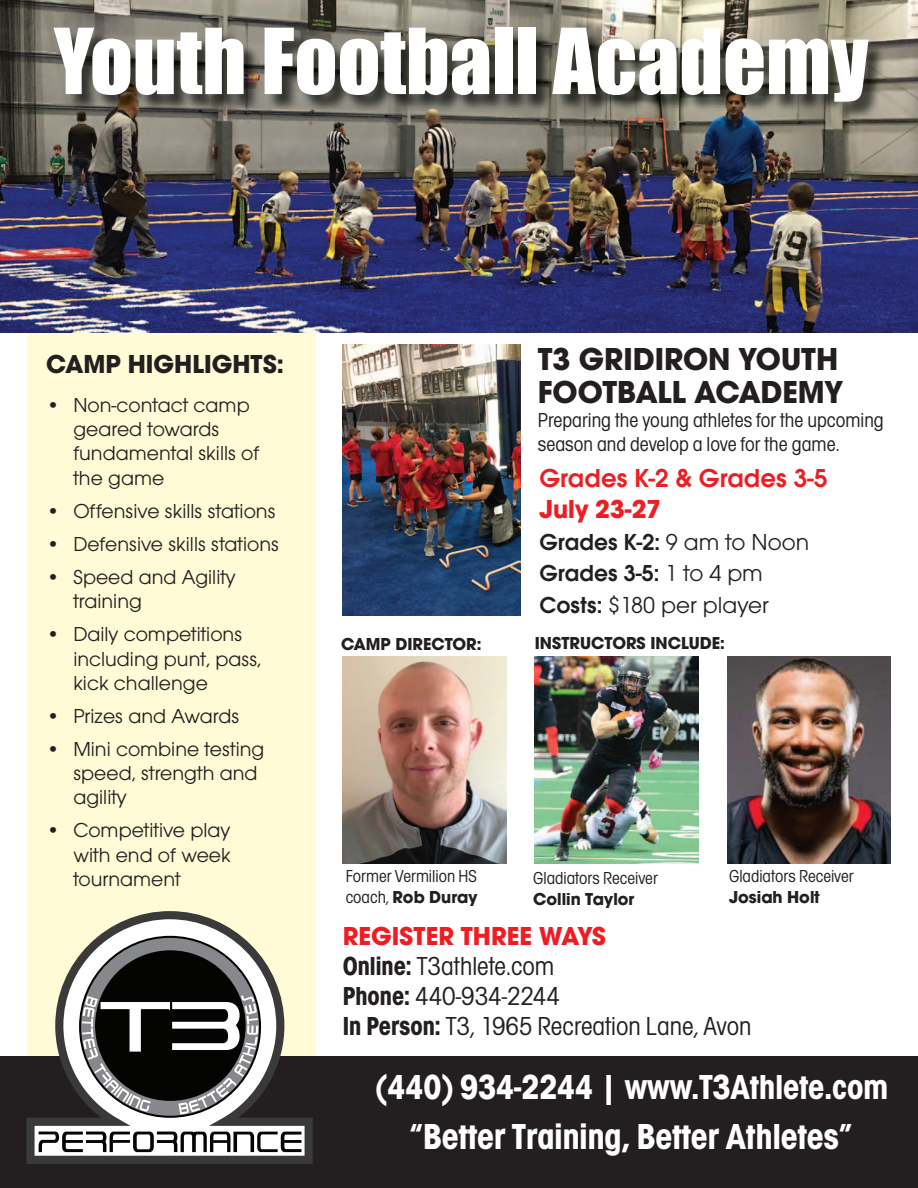
<style>
.page{position:relative;width:918px;height:1188px;background:#fff}
.page>*{position:absolute;margin:0;border:0;box-sizing:border-box;transform-origin:0 0}
.t1{font:84px "Impact";color:#fff}
.t2{font:700 condensed 37.5px "Avant Garde Gothic Itc T";color:#fff}
.t3{font:700 condensed 36px "Avant Garde Gothic Itc T";color:#fff}
.t4{font:700 33px/33px "Avant Garde Gothic Itc T";color:#231f20}
.t5{font:condensed 27px/30px "Avant Garde Gothic Itc T";color:#231f20}
.t6{font:600 27px "Avant Garde Gothic Itc T";color:#ee1d23}
.t7{font:700 27px "Avant Garde Gothic Itc T";color:#231f20}
.t8{font:700 27px "Avant Garde Gothic Itc T";color:#ee1d23}
.t9{font:24px/31.5px "Avant Garde Gothic Itc T";color:#231f20}
.t10{font:21px/24.2px "Avant Garde Gothic Itc T";color:#231f20}
.t11{font:condensed 21px/24.2px "Avant Garde Gothic Itc T";color:#231f20}
.t12{font:condensed 18px/20.7px "Avant Garde Gothic Itc T";color:#231f20}
.t13{font:700 18px "Avant Garde Gothic Itc T";color:#231f20}
.s1{font-weight:600}
.s2{font-weight:700;font-stretch:normal}
.s3{font-weight:700;font-stretch:normal;color:#ee1d23}
.s4{font-weight:700}
</style>
<div class="page">
<div style="left:27px;top:299px;width:289px;height:758px;background:#fffbd6"></div>
<img style="left:342px;top:344px;width:179px;height:271px">
<div style="left:0;top:1057px;width:918px;height:131px;background:#231f20"></div>
<img style="left:0;top:0;width:918px;height:333px">
<img style="left:56px;top:30px;width:830px;height:90px">
<svg style="left:27px;top:911px;width:286px;height:253px"></svg>
<svg style="left:39px;top:1132px;width:262px;height:20px;background:#9e9f9e"></svg>
<svg style="left:79px;top:936px;width:182px;height:182px;background:#636463"></svg>
<img style="left:343px;top:657px;width:163px;height:207px">
<img style="left:728px;top:657px;width:163px;height:207px">
<img style="left:535px;top:657px;width:163px;height:207px">
<h1 class="t1" style="left:54px;top:9px;width:816px">Youth Football Academy</h1>
<p class="t7" style="left:46px;top:348px;width:239px">CAMP HIGHLIGHTS:</p>
<p class="t10" style="left:73px;top:393px;width:188px;text-indent:-27px">• Non-contact camp geared towards fundamental skills of the game</p>
<p class="t10" style="left:46px;top:498px;width:231px">• Offensive skills stations</p>
<p class="t10" style="left:46px;top:532px;width:234px">• Defensive skills stations</p>
<p class="t10" style="left:73px;top:565px;width:164px;text-indent:-27px">• Speed and Agility training</p>
<p class="t10" style="left:73px;top:622px;width:190px;text-indent:-27px">• Daily competitions including punt, pass, kick challenge</p>
<p class="t10" style="left:46px;top:703px;width:195px">• Prizes and Awards</p>
<p class="t10" style="left:73px;top:737px;width:193px;text-indent:-27px">• Mini combine testing speed, strength and agility</p>
<p class="t10" style="left:73px;top:818px;width:159px;text-align:justify;text-indent:-27px">• Competitive play with end of week tournament</p>
<h3 class="t4" style="left:538px;top:341px;width:307px">T3 GRIDIRON YOUTH<br>FOOTBALL ACADEMY</h3>
<p class="t11" style="left:538px;top:407px;width:348px">Preparing the young athletes for the upcoming season and develop a love for the game.</p>
<p class="t6" style="left:539px;top:462px;width:290px">Grades K-2 &amp; Grades 3-5</p>
<p class="t8" style="left:539px;top:493px;width:123px">July 23-27</p>
<p class="t9" style="left:539px;top:526px;width:271px"><span class="s1">Grades K-2:</span> 9 am to Noon<br><span class="s1">Grades 3-5:</span> 1 to 4 pm<br><span class="s1">Costs:</span> $180 per player</p>
<p class="t13" style="left:341px;top:633px;width:142px">CAMP DIRECTOR:</p>
<p class="t13" style="left:535px;top:632px;width:192px">INSTRUCTORS INCLUDE:</p>
<p class="t12" style="left:346px;top:866px;width:133px">Former Vermilion HS coach, <span class="s2">Rob Duray</span></p>
<p class="t12" style="left:533px;top:867px;width:126px">Gladiators Receiver</p>
<p class="t13" style="left:533px;top:888px;width:103px">Collin Taylor</p>
<p class="t12" style="left:729px;top:866px;width:126px">Gladiators Receiver</p>
<p class="t13" style="left:729px;top:886px;width:92px">Josiah Holt</p>
<p class="t5" style="left:343px;top:921px;width:410px"><span class="s3">REGISTER THREE WAYS<br></span><span class="s4">Online:</span> T3athlete.com<br><span class="s4">Phone:</span> 440-934-2244<br><span class="s4">In Person:</span> T3, 1965 Recreation Lane, Avon</p>
<h3 class="t3" style="left:375px;top:1066px;width:514px">(440) 934-2244 | www.T3Athlete.com</h3>
<h2 class="t2" style="left:409px;top:1114px;width:445px">“Better Training, Better Athletes”</h2>
</div>
